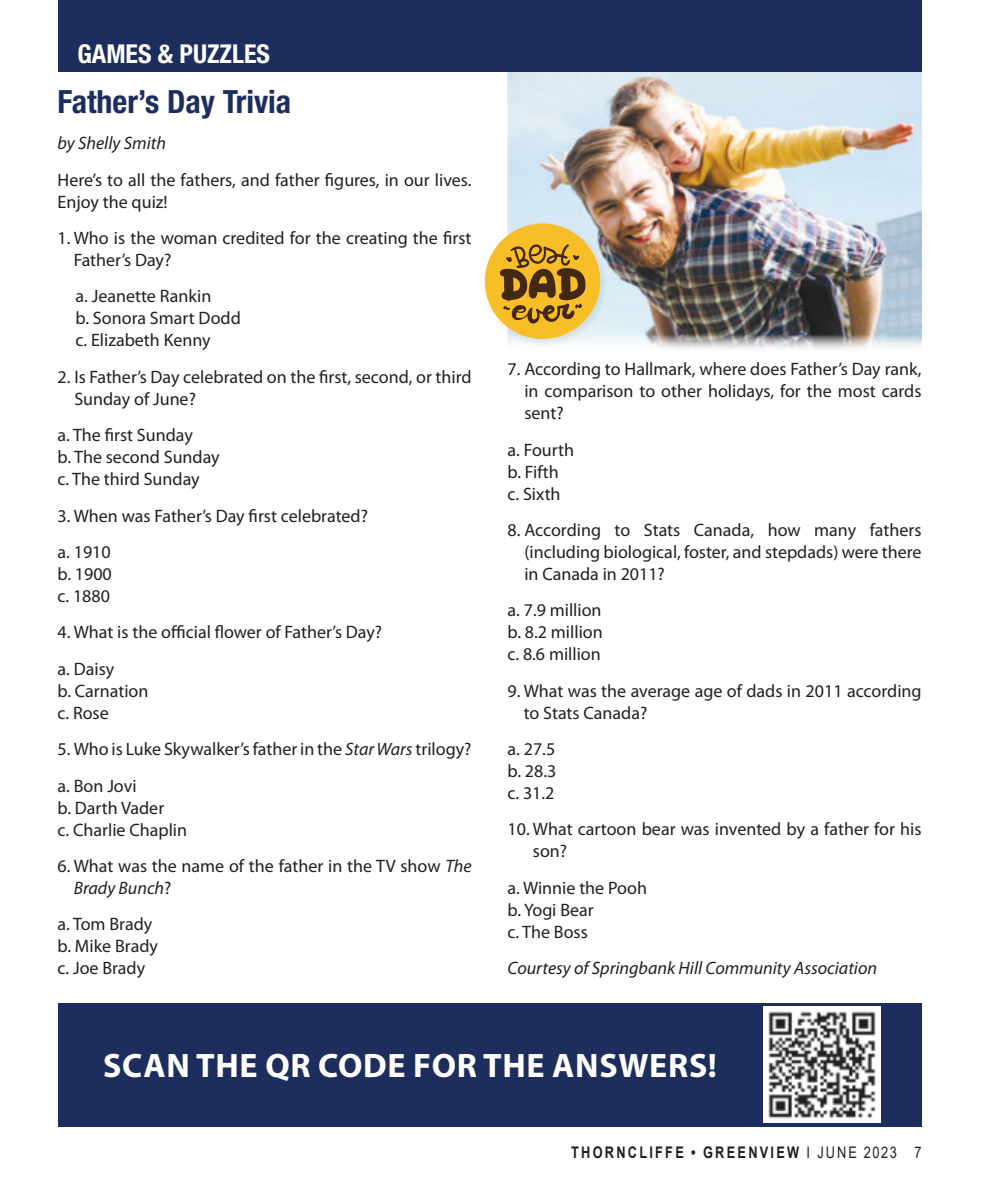
<style>
.page{position:relative;width:990px;height:1188px;background:#fff}
.page>*{position:absolute;margin:0;border:0;box-sizing:border-box;transform-origin:0 0}
.t1{font:700 34px "Myriad Pro";letter-spacing:.02em;color:#fff}
.t2{font:700 condensed 32px "Helvetica Neue LT Std";color:#1d2d5d}
.t3{font:700 condensed 26px "Helvetica Neue LT Std";color:#fff}
.t4{font:18px/22px "Myriad Pro";color:#231f20}
.t5{font:italic 18px "Myriad Pro";color:#231f20}
.t6{font:700 16px "Arial";letter-spacing:.175em;color:#231f20;scale:.8 1}
.s1{font-style:italic}
.s2{font-weight:400}
</style>
<div class="page">
<img style="left:508px;top:72px;width:414px;height:277px">
<img style="left:484px;top:218px;width:127px;height:131px">
<div style="left:485px;top:224px;width:115px;height:115px;background:#f7be27;border-radius:50%"></div>
<svg style="left:500px;top:244px;width:86px;height:80px"></svg>
<div style="left:58px;top:0;width:864px;height:72px;background:#1d2d5d"></div>
<div style="left:58px;top:1003px;width:864px;height:123px;background:#1d2d5d"></div>
<img style="left:764px;top:1006px;width:117px;height:117px">
<h3 class="t3" style="left:77px;top:38px;width:194px">GAMES &amp; PUZZLES</h3>
<h2 class="t2" style="left:58px;top:82px;width:235px">Father’s Day Trivia</h2>
<p class="t5" style="left:58px;top:132px;width:110px">by Shelly Smith</p>
<p class="t4" style="left:58px;top:168px;width:415px">Here’s to all the fathers, and father figures, in our lives.<br>Enjoy the quiz!</p>
<p class="t4" style="left:74px;top:227px;width:399px;text-indent:-16px">1. Who is the woman credited for the creating the first<br>Father’s Day?</p>
<p class="t4" style="left:76px;top:285px;width:167px">a. Jeanette Rankin<br>b. Sonora Smart Dodd c. Elizabeth Kenny</p>
<p class="t4" style="left:74px;top:365px;width:399px;text-indent:-17px">2. Is Father’s Day celebrated on the first, second, or third<br>Sunday of June?</p>
<p class="t4" style="left:58px;top:424px;width:164px">a. The first Sunday<br>b. The second Sunday c. The third Sunday</p>
<p class="t4" style="left:58px;top:497px;width:312px;line-height:36.4px">3. When was Father’s Day first celebrated? a. 1910</p>
<p class="t4" style="left:58px;top:563px;width:56px">b. 1900 c. 1880</p>
<p class="t4" style="left:58px;top:614px;width:326px;line-height:36.4px">4. What is the official flower of Father’s Day? a. Daisy</p>
<p class="t4" style="left:58px;top:679px;width:92px">b. Carnation c. Rose</p>
<p class="t4" style="left:58px;top:731px;width:415px;line-height:36.4px">5. Who is Luke Skywalker’s father in the <span class="s1">Star Wars</span> trilogy? a. Bon Jovi</p>
<p class="t4" style="left:58px;top:796px;width:131px">b. Darth Vader<br>c. Charlie Chaplin</p>
<p class="t4" style="left:74px;top:855px;width:399px;text-indent:-16px">6. What was the name of the father in the TV show <span class="s1">The<br>Brady Bunch</span>?</p>
<p class="t4" style="left:58px;top:913px;width:102px">a. Tom Brady b. Mike Brady c. Joe Brady</p>
<p class="t4" style="left:524px;top:358px;width:399px;text-align:justify;text-indent:-17px">7. According to Hallmark, where does Father’s Day rank, in comparison to other holidays, for the most cards sent?</p>
<p class="t4" style="left:508px;top:438px;width:68px">a. Fourth b. Fifth c. Sixth</p>
<p class="t4" style="left:524px;top:519px;width:399px;text-align:justify;text-indent:-17px">8. According to Stats Canada, how many fathers (including biological, foster, and stepdads) were there in Canada in 2011?</p>
<p class="t4" style="left:508px;top:599px;width:97px;text-align:justify">a. 7.9 million b. 8.2 million c. 8.6 million</p>
<p class="t4" style="left:524px;top:679px;width:399px;text-indent:-16px">9. What was the average age of dads in 2011 according to Stats Canada?</p>
<p class="t4" style="left:508px;top:738px;width:50px;text-align:justify">a. 27.5 b. 28.3 c. 31.2</p>
<p class="t4" style="left:533px;top:818px;width:390px;text-indent:-25px">10. What cartoon bear was invented by a father for his son?</p>
<p class="t4" style="left:508px;top:877px;width:141px">a. Winnie the Pooh b. Yogi Bear<br>c. The Boss</p>
<p class="t5" style="left:508px;top:957px;width:371px">Courtesy of Springbank Hill Community Association</p>
<h1 class="t1" style="left:103px;top:1044px;width:615px">SCAN THE QR CODE FOR THE ANSWERS!</h1>
<p class="t6" style="left:571px;top:1141px;width:440px">THORNCLIFFE • GREENVIEW <span class="s2">I JUNE 2023 7</span></p>
</div>
